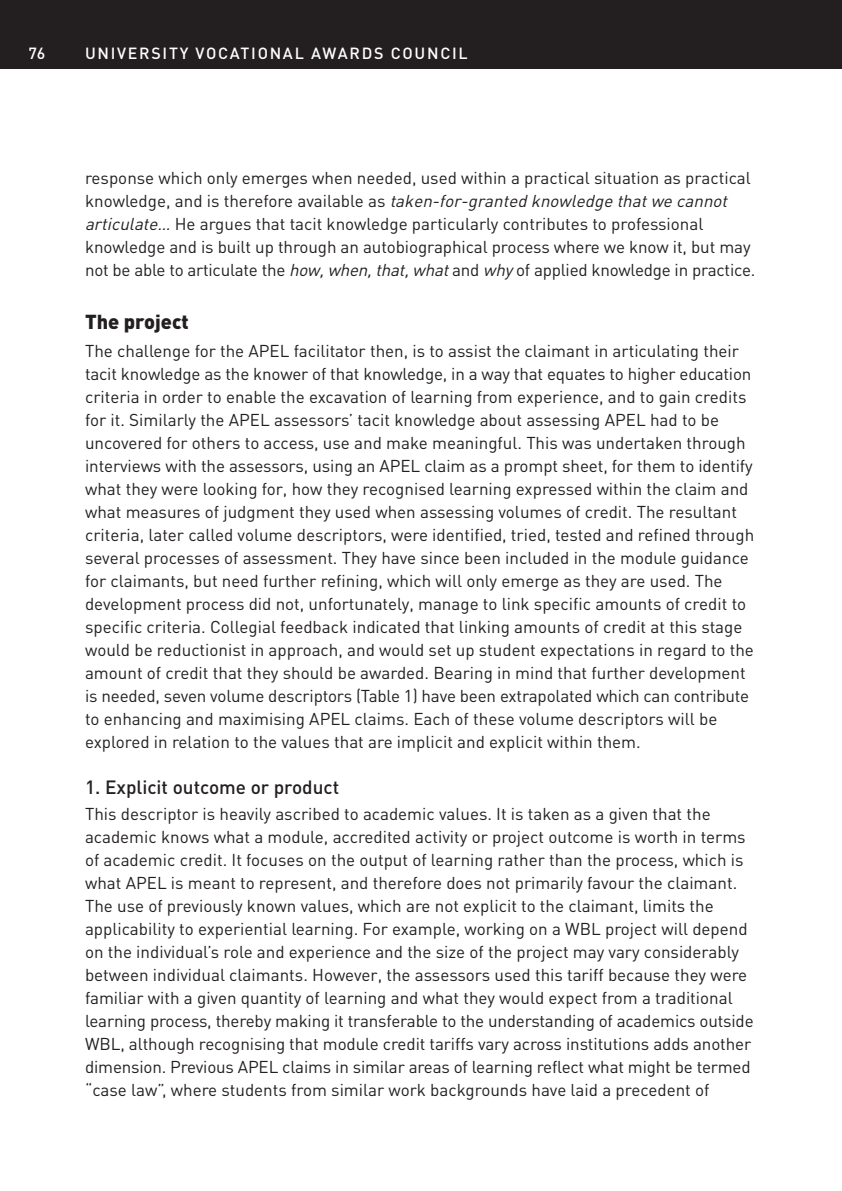
<style>
.page{position:relative;width:842px;height:1191px;background:#fff}
.page>*{position:absolute;margin:0;border:0;box-sizing:border-box;transform-origin:0 0}
.t1{font:900 20px "DIN";color:#231f20}
.t2{font:500 19px "DIN";color:#231f20}
.t3{font:17px/23px "DIN";color:#231f20}
.t4{font:500 16px "DIN";letter-spacing:.105em;color:#fff}
.s1{font-style:italic}
</style>
<div class="page">
<div style="left:0;top:1px;width:842px;height:68px;background:#231f20"></div>
<p class="t4" style="left:28px;top:47px;width:19px">76</p>
<p class="t4" style="left:85px;top:47px;width:384px">UNIVERSITY VOCATIONAL AWARDS COUNCIL</p>
<p class="t3" style="left:85px;top:168px;width:672px">response which only emerges when needed, used within a practical situation as practical k n owle d g e , a n d i s t h e re fo re ava i la b le a s <span class="s1">taken-for-granted knowledge thatwe cannot articulate…</span>He argues that tacit knowledge particularly contributes to professional knowledge and is built up through an autobiographical process where we know it, but may not be able to articulate the <span class="s1">how,when,that,what</span>and <span class="s1">why</span>of applied knowledge in practice.</p>
<p class="t1" style="left:85px;top:314px;width:105px">The project</p>
<p class="t3" style="left:85px;top:342px;width:671px">The challenge for the APEL facilitator then, is to assist the claimant in articulating their tacit knowledge as the knower of that knowledge, in a way that equates to higher education criteria in order to enable the excavation of learning from experience, and to gain credits for it. Similarly the APEL assessors’ tacit knowledge about assessing APEL had to be uncovered for others to access, use and make meaningful. This was undertaken through interviews with the assessors, using an APEL claim as a prompt sheet, for them to identify what they were looking for, how they recognised learning expressed within the claim and what measures of judgment they used when assessing volumes of credit. The resultant criteria, later called volume descriptors, were identified, tried, tested and refined through several processes of assessment. They have since been included in the module guidance for claimants, but need further refining, which will only emerge as they are used. The development process did not, unfortunately, manage to link specific amounts of credit to specific criteria. Collegial feedback indicated that linking amounts of credit at this stage would be reductionist in approach, and would set up student expectations in regard to the amount of credit that they should be awarded. Bearing in mind that further development is needed, seven volume descriptors (Table 1) have been extrapolated which can contribute to enhancing and maximising APEL claims. Each of these volume descriptors will be explored in relation to the values that are implicit and explicit within them.</p>
<p class="t2" style="left:85px;top:781px;width:256px">1. Explicit outcome or product</p>
<p class="t3" style="left:85px;top:804px;width:670px">This descriptor is heavily ascribed to academic values. It is taken as a given that the academic knows what a module, accredited activity or project outcome is worth in terms of academic credit. It focuses on the output of learning rather than the process, which is what APEL is meant to represent, and therefore does not primarily favour the claimant.<br>The use of previously known values, which are not explicit to the claimant, limits the applicability to experiential learning. For example, working on a WBL project will depend on the individual’s role and experience and the size of the project may vary considerably between individual claimants. However, the assessors used this tariff because they were familiar with a given quantity of learning and what they would expect from a traditional learning process, thereby making it transferable to the understanding of academics outside WBL, although recognising that module credit tariffs vary across institutions adds another dimension. Previous APEL claims in similar areas of learning reflect what might be termed “case law”, where students from similar work backgrounds have laid a precedent of</p>
</div>
